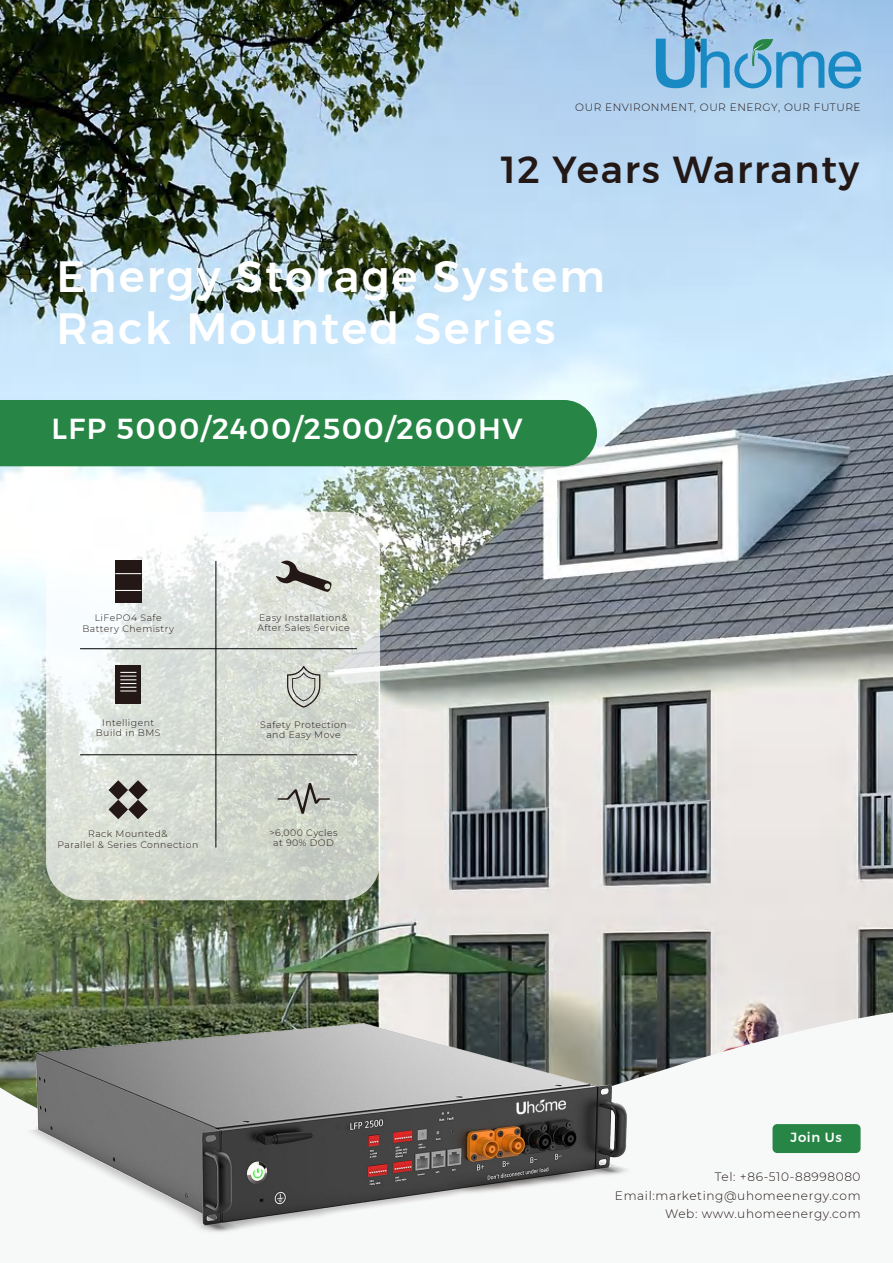
<style>
.page{position:relative;width:893px;height:1263px;background:#fff}
.page>*{position:absolute;margin:0;border:0;box-sizing:border-box;transform-origin:0 0}
.t1{font:500 43.65px/52.3px "Montserrat";letter-spacing:.05em;color:#fff}
.t2{font:500 37.5px "Montserrat";letter-spacing:.05em;color:#231815}
.t3{font:500 28.8px "Montserrat";letter-spacing:.05em;color:#fff}
.t4{font:500 13.2px "Montserrat";letter-spacing:.05em;color:#fff}
.t5{font:300 12.15px/18.6px "Montserrat";letter-spacing:.05em;color:#231815;text-align:right}
.t6{font:300 10.65px "Montserrat";letter-spacing:.05em;color:#231815}
.t7{font:300 9.3px/10.4px "Montserrat";letter-spacing:.05em;color:#231815;text-align:center}
</style>
<div class="page">
<img style="left:0;top:0;width:893px;height:1012px">
<svg style="left:0;top:1012px;width:893px;height:142px"></svg>
<svg style="left:46px;top:512px;width:334px;height:388px"></svg>
<svg style="left:656px;top:39px;width:39px;height:49px;background:#5ba7d5"></svg>
<svg style="left:701px;top:39px;width:160px;height:50px;background:#7bb6db"></svg>
<div style="left:0;top:400px;width:597px;height:66px;background:#278645"></div>
<svg style="left:276px;top:560px;width:56px;height:33px;background:#a6a59f"></svg>
<svg style="left:287px;top:666px;width:33px;height:42px"></svg>
<div style="left:115px;top:560px;width:26px;height:43px;background:#231815"></div>
<svg style="left:115px;top:590px;width:26px;height:1px"></svg>
<svg style="left:115px;top:573px;width:26px;height:1px"></svg>
<svg style="left:109px;top:780px;width:39px;height:39px;background:#7e7b75"></svg>
<div style="left:116px;top:665px;width:25px;height:39px;background:#231815"></div>
<svg style="left:120px;top:672px;width:16px;height:19px"></svg>
<svg style="left:277px;top:783px;width:53px;height:31px;background:#b4b7af"></svg>
<hr style="left:216px;top:561px;width:1px;height:286px;background:#000">
<hr style="left:80px;top:648px;width:277px;height:1px;background:#000">
<hr style="left:80px;top:754px;width:277px;height:1px;background:#000">
<img style="left:23px;top:1024px;width:613px;height:210px">
<div style="left:772px;top:1124px;width:89px;height:29px;background:#278645;border-radius:5px"></div>
<p class="t6" style="left:575px;top:100px;width:287px">OUR ENVIRONMENT, OUR ENERGY, OUR FUTURE</p>
<h2 class="t2" style="left:501px;top:140px;width:359px">12 Years Warranty</h2>
<h1 class="t1" style="left:56px;top:250px;width:550px">Energy Storage System<br>Rack Mounted Series</h1>
<h3 class="t3" style="left:51px;top:407px;width:473px">LFP 5000/2400/2500/2600HV</h3>
<p class="t7" style="left:82px;top:611px;width:93px;line-height:11.2px">LiFePO4 Safe<br>Battery Chemistry</p>
<p class="t7" style="left:257px;top:612px;width:94px;text-align:left">Easy Installation&amp;<br>After Sales Service</p>
<p class="t7" style="left:96px;top:717px;width:66px">Intelligent<br>Build in BMS</p>
<p class="t7" style="left:260px;top:719px;width:88px">Safety Protection and Easy Move</p>
<p class="t7" style="left:57px;top:828px;width:142px;line-height:11.2px">Rack Mounted&amp;<br>Parallel &amp; Series Connection</p>
<p class="t7" style="left:269px;top:827px;width:70px">&gt;6,000 Cycles at 90% DOD</p>
<h3 class="t4" style="left:791px;top:1127px;width:53px">Join Us</h3>
<h3 class="t5" style="left:615px;top:1167px;width:247px">Tel: +86-510-88998080<br>Email:marketing@uhomeenergy.com<br>Web: www.uhomeenergy.com</h3>
</div>
